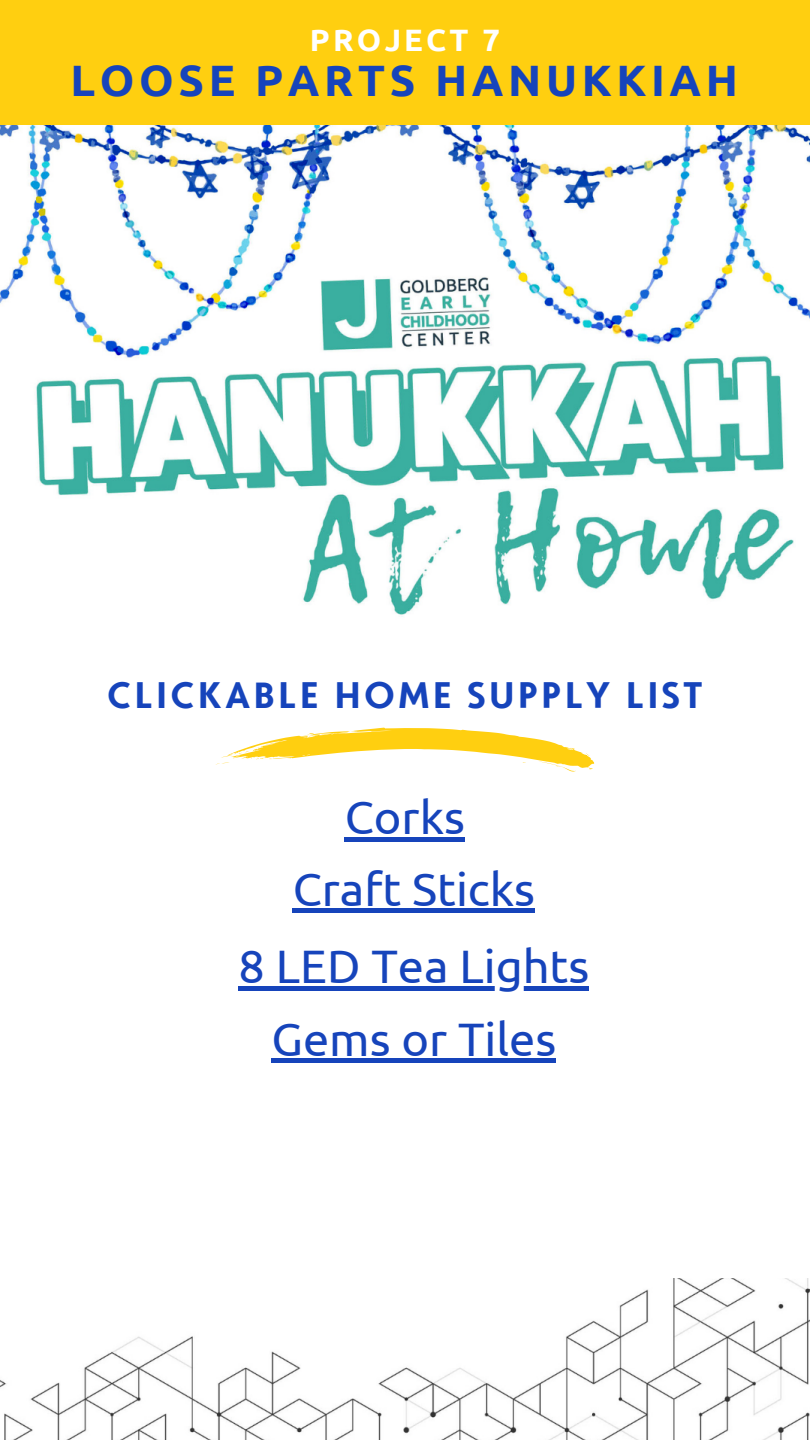
<style>
.page{position:relative;width:810px;height:1440px;background:#fff}
.page>*{position:absolute;margin:0;border:0;box-sizing:border-box;transform-origin:0 0}
.t1{font:46.9px/71.2px "Ubuntu";color:#1644bb;text-align:center}
.t2{font:700 43.9px "Ubuntu";letter-spacing:.105em;color:#1644bb}
.t3{font:700 35.9px "Studio Gothic Trial";letter-spacing:.105em;color:#1644bb}
.t4{font:700 30.9px "Ubuntu";letter-spacing:.105em;color:#fff}
</style>
<div class="page">
<img style="left:0;top:125px;width:810px;height:492px">
<div style="left:0;top:0;width:810px;height:125px;background:#ffcf10"></div>
<img style="left:0;top:1279px;width:810px;height:161px">
<svg style="left:215px;top:728px;width:380px;height:44px"></svg>
<div style="left:345px;top:837px;width:120px;height:5px;background:#1644bb"></div>
<hr style="left:293px;top:909px;width:242px;height:4px;background:#1644bb">
<hr style="left:239px;top:986px;width:350px;height:4px;background:#1644bb">
<hr style="left:272px;top:1059px;width:284px;height:4px;background:#1644bb">
<p class="t4" style="left:310px;top:23px;width:192px">PROJECT 7</p>
<p class="t2" style="left:71px;top:55px;width:669px">LOOSE PARTS HANUKKIAH</p>
<p class="t3" style="left:108px;top:672px;width:596px">CLICKABLE HOME SUPPLY LIST</p>
<p class="t1" style="left:293px;top:781px;width:244px">Corks<br>Craft Sticks</p>
<p class="t1" style="left:239px;top:929px;width:352px;line-height:72.8px">8 LED Tea Lights<br>Gems or Tiles</p>
</div>
